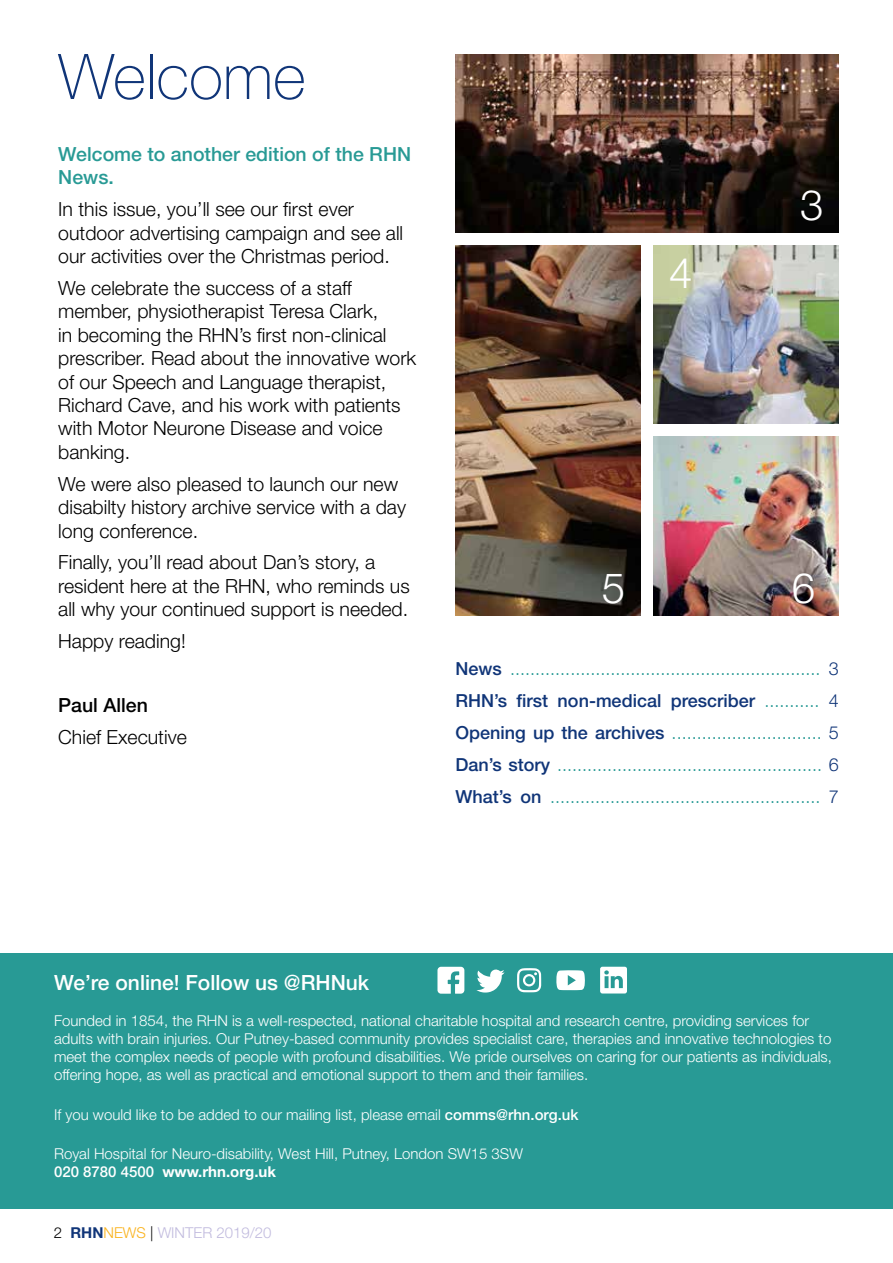
<style>
.page{position:relative;width:893px;height:1263px;background:#fff}
.page>*{position:absolute;margin:0;border:0;box-sizing:border-box;transform-origin:0 0}
.t1{font:100 63px "Helvetica Neue LT Std";color:#103578}
.t2{font:300 42px "Helvetica Neue LT Std";color:#fff}
.t3{font:500 21px "Helvetica Neue LT Std";color:#fff}
.t4{font:300 19.5px/23.4px "Helvetica Neue LT Std";color:#000}
.t5{font:500 19.5px/23.4px "Helvetica Neue LT Std";color:#289a95}
.t6{font:500 19.5px "Helvetica Neue LT Std";color:#000}
.t7{font:300 18px/32.2px "Helvetica Neue LT Std";color:#289a95;text-align:justify}
.t8{font:300 15px/18px "Helvetica Neue LT Std";color:#fff}
.t9{font:300 15px "Helvetica Neue LT Std";color:#c1bbde}
.s1{font-weight:500;color:#103578}
.s2{color:#103578}
.s3{font-weight:500}
.s4{font-weight:700}
.s5{color:#000}
.s6{font-weight:700;color:#103578}
.s7{color:#fab31e}
</style>
<div class="page">
<div style="left:0;top:954px;width:893px;height:255px;background:#289a95"></div>
<img style="left:455px;top:245px;width:186px;height:370px">
<img style="left:455px;top:54px;width:384px;height:179px">
<img style="left:654px;top:245px;width:185px;height:179px">
<img style="left:654px;top:437px;width:185px;height:178px">
<svg style="left:476px;top:969px;width:29px;height:23px"></svg>
<svg style="left:437px;top:967px;width:27px;height:27px"></svg>
<svg style="left:517px;top:968px;width:24px;height:24px"></svg>
<svg style="left:556px;top:970px;width:29px;height:20px"></svg>
<svg style="left:600px;top:967px;width:27px;height:26px"></svg>
<h1 class="t1" style="left:58px;top:41px;width:249px">Welcome</h1>
<p class="t5" style="left:58px;top:142px;width:354px">Welcome to another edition of the RHN<br>News.</p>
<p class="t4" style="left:58px;top:197px;width:346px">In this issue, you’ll see our first ever outdoor advertising campaign and see all our activities over the Christmas period.</p>
<p class="t4" style="left:58px;top:276px;width:359px">We celebrate the success of a staff member, physiotherapist Teresa Clark,<br>in becoming the RHN’s first non-clinical prescriber. Read about the innovative work of our Speech and Language therapist, Richard Cave, and his work with patients with Motor Neurone Disease and voice banking.</p>
<p class="t4" style="left:58px;top:472px;width:349px">We were also pleased to launch our new disabilty history archive service with a day long conference.</p>
<p class="t4" style="left:58px;top:550px;width:353px">Finally, you’ll read about Dan’s story, a resident here at the RHN, who reminds us all why your continued support is needed.</p>
<p class="t4" style="left:58px;top:629px;width:129px">Happy reading!</p>
<p class="t6" style="left:58px;top:693px;width:91px">Paul Allen</p>
<p class="t4" style="left:58px;top:725px;width:130px">Chief Executive</p>
<h2 class="t2" style="left:669px;top:247px;width:25px">4</h2>
<h2 class="t2" style="left:800px;top:180px;width:25px">3</h2>
<h2 class="t2" style="left:602px;top:562px;width:25px">5</h2>
<h2 class="t2" style="left:792px;top:562px;width:25px">6</h2>
<p class="t7" style="left:455px;top:652px;width:385px"><span class="s1">News</span> .............................................................. <span class="s2">3<br></span><span class="s1">RHN’s first non-medical prescriber</span> ........... <span class="s2">4<br></span><span class="s1">Opening up the archives</span> .............................. <span class="s2">5<br></span><span class="s1">Dan’s story</span> ..................................................... <span class="s2">6<br></span><span class="s1">What’s on</span> ...................................................... <span class="s2">7</span></p>
<p class="t3" style="left:54px;top:970px;width:317px">We’re online! Follow us @RHNuk</p>
<p class="t8" style="left:54px;top:1011px;width:779px">Founded in 1854, the RHN is a well-respected, national charitable hospital and research centre, providing services for adults with brain injuries. Our Putney-based community provides specialist care, therapies and innovative technologies to meet the complex needs of people with profound disabilities. We pride ourselves on caring for our patients as individuals, offering hope, as well as practical and emotional support to them and their families.</p>
<p class="t8" style="left:54px;top:1105px;width:526px">If you would like to be added to our mailing list, please email <span class="s3">comms@rhn.org.uk</span></p>
<p class="t8" style="left:54px;top:1144px;width:471px">Royal Hospital for Neuro-disability, West Hill, Putney, London SW15 3SW<br><span class="s3">020 8780 4500</span> <span class="s4">www.rhn.org.uk</span></p>
<p class="t9" style="left:54px;top:1224px;width:219px"><span class="s5">2</span> <span class="s6">RHN</span><span class="s7">NEWS</span> <span class="s5">|</span> WINTER 2019/20</p>
</div>
